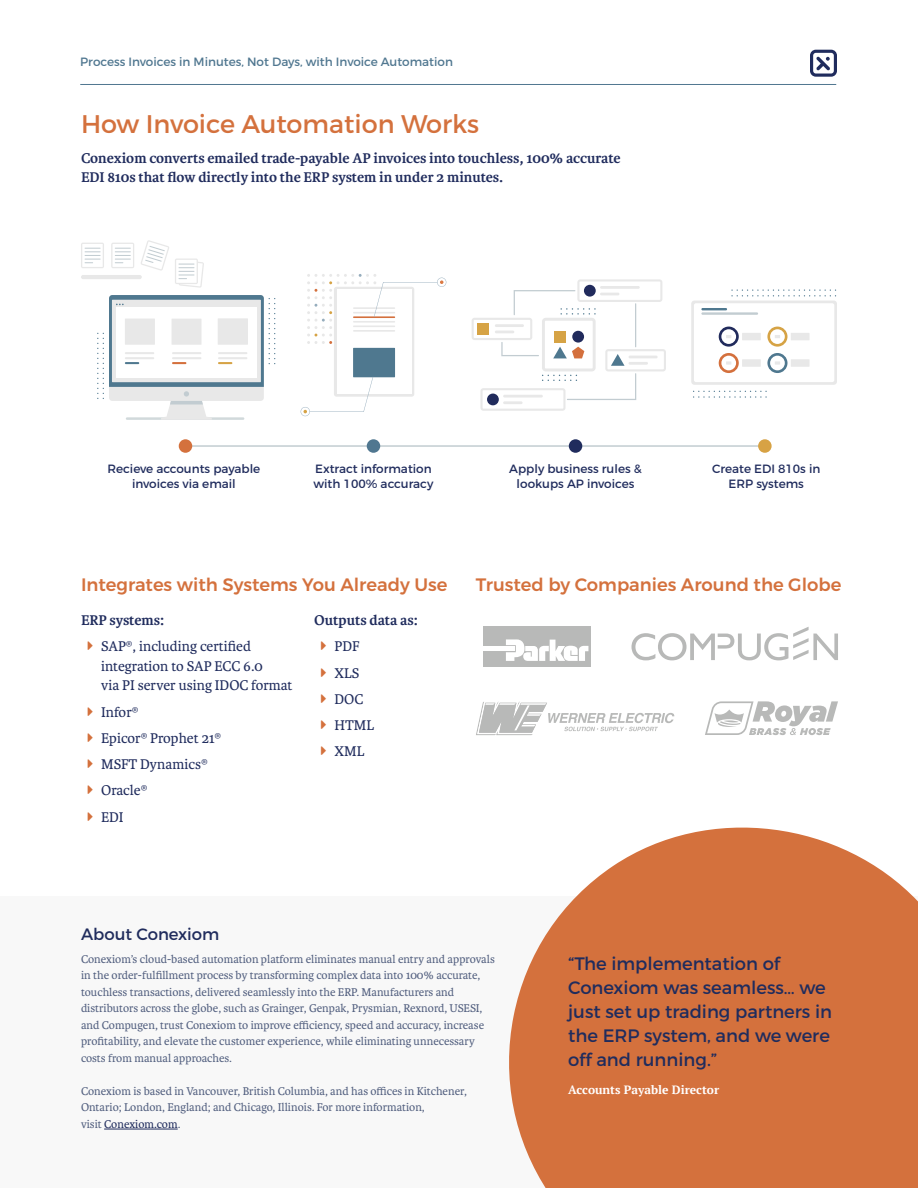
<style>
.page{position:relative;width:918px;height:1188px;background:#fff}
.page>*{position:absolute;margin:0;border:0;box-sizing:border-box;transform-origin:0 0}
.t1{font:25.5px "Montserrat";color:#d4713d}
.t2{font:18px/24px "Montserrat";color:#202c5d}
.t3{font:500 18px "Montserrat";color:#d4713d}
.t4{font:16.5px "Montserrat";color:#202c5d}
.t5{font:700 15px/19.5px "Karmina";color:#202c5d}
.t6{font:15px/26.2px "Karmina";color:#202c5d}
.t7{font:12px/16.5px "Karmina";color:#525f7f}
.t8{font:12px/14.4px "Montserrat";color:#202c5d;text-align:center}
.t9{font:12px "Montserrat";color:#507790}
.t10{font:700 12px "PT Serif";color:#fff}
.s1{color:#202c5d}
</style>
<div class="page">
<svg style="left:810px;top:50px;width:27px;height:27px"></svg>
<hr style="left:80px;top:84px;width:756px;height:1px;background:#507790">
<div style="left:0;top:896px;width:918px;height:292px;background:#f8f8f8"></div>
<svg style="left:509px;top:828px;width:409px;height:360px;background:#d88153"></svg>
<hr style="left:104px;top:1129px;width:74px;height:1px;background:#202c5d">
<div style="left:175px;top:259px;width:23px;height:25px;background:#e8e8e8;border-radius:2px"></div>
<div style="left:176px;top:260px;width:21px;height:23px;background:#fff"></div>
<svg style="left:179px;top:262px;width:25px;height:26px"></svg>
<svg style="left:141px;top:240px;width:28px;height:31px"></svg>
<div style="left:111px;top:243px;width:23px;height:25px;background:#e8e8e8;border-radius:2px"></div>
<svg style="left:112px;top:244px;width:21px;height:23px"></svg>
<svg style="left:115px;top:248px;width:16px;height:15px"></svg>
<div style="left:81px;top:243px;width:23px;height:25px;background:#e8e8e8;border-radius:2px"></div>
<svg style="left:82px;top:244px;width:21px;height:23px"></svg>
<svg style="left:85px;top:248px;width:16px;height:15px"></svg>
<hr style="left:81px;top:275px;width:61px;height:4px;background:#e8e8e8;border-radius:2px">
<svg style="left:97px;top:295px;width:178px;height:125px"></svg>
<svg style="left:334px;top:287px;width:80px;height:110px"></svg>
<div style="left:337px;top:290px;width:74px;height:104px;background:#fff"></div>
<div style="left:353px;top:348px;width:42px;height:29px;background:#4f788f"></div>
<svg style="left:301px;top:377px;width:72px;height:39px"></svg>
<svg style="left:307px;top:274px;width:139px;height:70px"></svg>
<div style="left:542px;top:318px;width:54px;height:53px;background:#e8e8e8;border-radius:4px"></div>
<div style="left:545px;top:321px;width:48px;height:48px;background:#fff"></div>
<div style="left:554px;top:331px;width:12px;height:12px;background:#d6a345"></div>
<div style="left:572px;top:331px;width:12px;height:12px;background:#212b5c;border-radius:50%"></div>
<svg style="left:553px;top:347px;width:31px;height:11px"></svg>
<div style="left:480px;top:388px;width:86px;height:23px;background:#e8e8e8;border-radius:3px"></div>
<div style="left:483px;top:390px;width:80px;height:19px;background:#fff"></div>
<div style="left:487px;top:394px;width:12px;height:11px;background:#212b5c;border-radius:50%"></div>
<hr style="left:503px;top:395px;width:40px;height:3px;background:#e8e8e8">
<hr style="left:503px;top:401px;width:20px;height:3px;background:#e8e8e8">
<div style="left:577px;top:279px;width:85px;height:23px;background:#e8e8e8;border-radius:3px"></div>
<div style="left:579px;top:282px;width:81px;height:18px;background:#fff"></div>
<div style="left:584px;top:285px;width:12px;height:12px;background:#212b5c;border-radius:50%"></div>
<hr style="left:600px;top:286px;width:40px;height:3px;background:#e8e8e8">
<div style="left:605px;top:349px;width:61px;height:22px;background:#e8e8e8;border-radius:3px"></div>
<div style="left:607px;top:351px;width:57px;height:18px;background:#fff"></div>
<svg style="left:611px;top:354px;width:14px;height:12px"></svg>
<hr style="left:629px;top:356px;width:29px;height:2px;background:#e8e8e8">
<hr style="left:629px;top:362px;width:19px;height:3px;background:#e8e8e8">
<div style="left:472px;top:318px;width:60px;height:22px;background:#e8e8e8;border-radius:3px"></div>
<div style="left:474px;top:320px;width:56px;height:18px;background:#fff"></div>
<hr style="left:495px;top:324px;width:29px;height:3px;background:#e8e8e8">
<svg style="left:495px;top:331px;width:19px;height:2px"></svg>
<div style="left:477px;top:323px;width:12px;height:11px;background:#d6a345"></div>
<svg style="left:501px;top:342px;width:38px;height:14px"></svg>
<svg style="left:514px;top:290px;width:105px;height:25px"></svg>
<hr style="left:635px;top:303px;width:1px;height:44px;background:#c2ccd1">
<svg style="left:542px;top:373px;width:94px;height:27px"></svg>
<div style="left:691px;top:301px;width:146px;height:84px;background:#e8e8e8;border-radius:3px"></div>
<div style="left:694px;top:303px;width:140px;height:79px;background:#fff;border-radius:2px"></div>
<hr style="left:701px;top:312px;width:57px;height:3px;background:#c2ccd1">
<hr style="left:701px;top:308px;width:26px;height:2px;background:#4f788f">
<svg style="left:719px;top:327px;width:20px;height:20px"></svg>
<div style="left:742px;top:333px;width:19px;height:7px;background:#e8e8e8"></div>
<svg style="left:767px;top:327px;width:20px;height:20px"></svg>
<div style="left:791px;top:333px;width:19px;height:7px;background:#e8e8e8"></div>
<svg style="left:719px;top:353px;width:20px;height:20px"></svg>
<div style="left:742px;top:359px;width:19px;height:8px;background:#e8e8e8"></div>
<svg style="left:767px;top:353px;width:20px;height:20px"></svg>
<div style="left:791px;top:359px;width:19px;height:8px;background:#e8e8e8"></div>
<svg style="left:731px;top:289px;width:105px;height:7px"></svg>
<svg style="left:693px;top:391px;width:74px;height:7px"></svg>
<hr style="left:185px;top:445px;width:579px;height:2px;background:#c2ccd1">
<div style="left:179px;top:439px;width:13px;height:14px;background:#d4713d;border-radius:50%"></div>
<div style="left:367px;top:439px;width:13px;height:14px;background:#507790;border-radius:50%"></div>
<div style="left:569px;top:439px;width:13px;height:14px;background:#202c5d;border-radius:50%"></div>
<div style="left:758px;top:439px;width:14px;height:14px;background:#d7a244;border-radius:50%"></div>
<svg style="left:632px;top:627px;width:206px;height:33px"></svg>
<svg style="left:705px;top:701px;width:133px;height:34px"></svg>
<svg style="left:476px;top:701px;width:198px;height:34px"></svg>
<div style="left:483px;top:627px;width:107px;height:40px;background:#b8b9b8"></div>
<div style="left:483px;top:646px;width:32px;height:5px;background:#fff"></div>
<svg style="left:506px;top:639px;width:82px;height:22px"></svg>
<p class="t9" style="left:80px;top:55px;width:374px">Process Invoices in Minutes, Not Days, with Invoice Automation</p>
<h1 class="t1" style="left:81px;top:108px;width:400px">How Invoice Automation Works</h1>
<p class="t5" style="left:81px;top:148px;width:541px">Conexiom converts emailed trade-payable AP invoices into touchless, 100% accurate<br>EDI 810s that flow directly into the ERP system in under 2 minutes.</p>
<p class="t8" style="left:107px;top:462px;width:154px">Recieve accounts payable invoices via email</p>
<p class="t8" style="left:314px;top:462px;width:121px;text-align:left">Extract information with 100% accuracy</p>
<p class="t8" style="left:509px;top:462px;width:134px">Apply business rules &amp; lookups AP invoices</p>
<p class="t8" style="left:712px;top:462px;width:110px">Create EDI 810s in<br>ERP systems</p>
<h2 class="t3" style="left:81px;top:574px;width:368px">Integrates with Systems You Already Use</h2>
<h2 class="t3" style="left:476px;top:574px;width:367px">Trusted by Companies Around the Globe</h2>
<p class="t5" style="left:81px;top:611px;width:85px">ERP systems:</p>
<p class="t6" style="left:101px;top:637px;width:193px;line-height:19.5px">SAP®, including certified integration to SAP ECC 6.0<br>via PI server using IDOC format</p>
<p class="t6" style="left:101px;top:699px;width:121px">Infor®<br>Epicor® Prophet 21®<br>MSFT Dynamics®<br>Oracle®<br>EDI</p>
<p class="t5" style="left:314px;top:611px;width:105px">Outputs data as:</p>
<p class="t6" style="left:335px;top:634px;width:41px">PDF<br>XLS<br>DOC<br>HTML<br>XML</p>
<h3 class="t4" style="left:81px;top:924px;width:140px">About Conexiom</h3>
<p class="t7" style="left:81px;top:951px;width:415px">Conexiom’s cloud-based automation platform eliminates manual entry and approvals in the order-fulfillment process by transforming complex data into 100% accurate, touchless transactions, delivered seamlessly into the ERP. Manufacturers and distributors across the globe, such as Grainger, Genpak, Prysmian, Rexnord, USESI, and Compugen, trust Conexiom to improve efficiency, speed and accuracy, increase profitability, and elevate the customer experience, while eliminating unnecessary costs from manual approaches.</p>
<p class="t7" style="left:81px;top:1083px;width:388px">Conexiom is based in Vancouver, British Columbia, and has offices in Kitchener,<br>Ontario; London, England; and Chicago, Illinois. For more information,<br>visit <span class="s1">Conexiom.com</span>.</p>
<h2 class="t2" style="left:568px;top:952px;width:266px">“The implementation of<br>Conexiom was seamless… we just set up trading partners in the ERP system, and we were off and running.”</h2>
<p class="t10" style="left:568px;top:1082px;width:153px">Accounts Payable Director</p>
</div>
